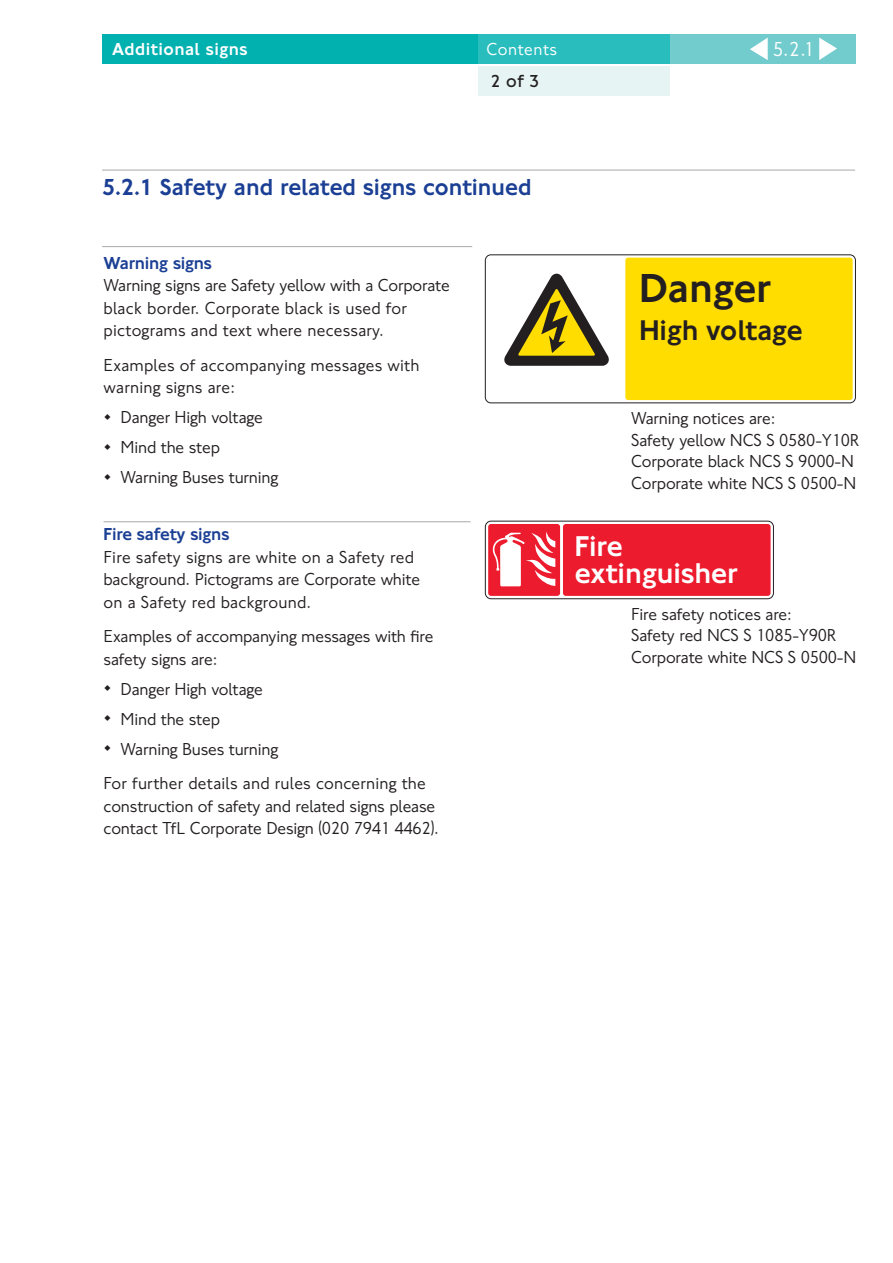
<style>
.page{position:relative;width:893px;height:1263px;background:#fff}
.page>*{position:absolute;margin:0;border:0;box-sizing:border-box;transform-origin:0 0}
.t1{font:500 42px "NJTFL";color:#231f20}
.t2{font:500 29.7px/27px "NJTFL";color:#fff}
.t3{font:500 29.55px "NJTFL";color:#231f20}
.t4{font:500 24px "NJTFL";color:#1b3f94}
.t5{font:21px "NJTFL";color:#fff}
.t6{font:18px/21.6px "NJTFL";letter-spacing:-.01em;color:#231f20}
.t7{font:18px/22.5px "NJTFL";letter-spacing:.01em;color:#231f20}
.t8{font:500 18px "NJTFL";letter-spacing:-.01em;color:#1b3f94}
.t9{font:500 18px "NJTFL";letter-spacing:.025em;color:#fff}
.t10{font:18px "NJTFL";letter-spacing:.025em;color:#fff}
.t11{font:300 18px "NJTFL";color:#231f20}
.s1{font-weight:500;font-size:33px}
</style>
<div class="page">
<div style="left:102px;top:34px;width:376px;height:30px;background:#00b1b0"></div>
<div style="left:478px;top:34px;width:192px;height:30px;background:#29bdbe"></div>
<div style="left:670px;top:34px;width:185px;height:30px;background:#72cbcc"></div>
<svg style="left:750px;top:38px;width:17px;height:22px"></svg>
<svg style="left:819px;top:38px;width:18px;height:22px"></svg>
<hr style="left:102px;top:170px;width:753px;height:1px;background:#a7a9ac">
<hr style="left:102px;top:246px;width:370px;height:1px;background:#a7a9ac">
<hr style="left:104px;top:522px;width:366px;height:1px;background:#a7a9ac">
<div style="left:478px;top:66px;width:192px;height:30px;background:#e6f4f3"></div>
<div style="left:485px;top:255px;width:370px;height:148px;border:1px solid #231f20;border-radius:6px"></div>
<div style="left:625px;top:258px;width:227px;height:142px;background:#fd0;border-radius:3px"></div>
<svg style="left:504px;top:274px;width:105px;height:92px"></svg>
<div style="left:485px;top:521px;width:288px;height:78px;border:1px solid #231f20;border-radius:6px"></div>
<div style="left:563px;top:524px;width:207px;height:72px;background:#ed1b2e;border-radius:3px"></div>
<div style="left:488px;top:524px;width:72px;height:72px;background:#ed1b2e;border-radius:3px"></div>
<svg style="left:493px;top:531px;width:62px;height:55px"></svg>
<p class="t9" style="left:112px;top:43px;width:137px">Additional signs</p>
<p class="t10" style="left:486px;top:43px;width:72px">Contents</p>
<p class="t5" style="left:772px;top:41px;width:43px">5.2.1</p>
<p class="t11" style="left:490px;top:75px;width:50px">2 of 3</p>
<h3 class="t4" style="left:102px;top:178px;width:431px">5.2.1 Safety and related signs continued</h3>
<p class="t8" style="left:104px;top:256px;width:110px">Warning signs</p>
<p class="t7" style="left:104px;top:276px;width:348px">Warning signs are Safety yellow with a Corporate black border. Corporate black is used for pictograms and text where necessary.</p>
<p class="t7" style="left:104px;top:355px;width:317px">Examples of accompanying messages with warning signs are:</p>
<p class="t6" style="left:104px;top:404px;width:176px;line-height:30px"><span class="s1">·</span> Danger High voltage<br><span class="s1">·</span> Mind the step<br><span class="s1">·</span> Warning Buses turning</p>
<p class="t8" style="left:104px;top:528px;width:127px">Fire safety signs</p>
<p class="t7" style="left:104px;top:547px;width:318px">Fire safety signs are white on a Safety red background. Pictograms are Corporate white on a Safety red background.</p>
<p class="t6" style="left:104px;top:627px;width:331px;line-height:22.5px">Examples of accompanying messages with fire safety signs are:</p>
<p class="t6" style="left:104px;top:675px;width:176px;line-height:30px"><span class="s1">·</span> Danger High voltage<br><span class="s1">·</span> Mind the step<br><span class="s1">·</span> Warning Buses turning</p>
<p class="t6" style="left:104px;top:774px;width:337px;line-height:22.5px">For further details and rules concerning the construction of safety and related signs please contact TfL Corporate Design (020 7941 4462).</p>
<h1 class="t1" style="left:639px;top:272px;width:133px">Danger</h1>
<h3 class="t3" style="left:639px;top:319px;width:165px">High voltage</h3>
<p class="t6" style="left:631px;top:409px;width:230px">Warning notices are:<br>Safety yellow NCS S 0580-Y10R<br>Corporate black NCS S 9000-N<br>Corporate white NCS S 0500-N</p>
<h2 class="t2" style="left:574px;top:535px;width:164px">Fire extinguisher</h2>
<p class="t6" style="left:631px;top:604px;width:227px">Fire safety notices are:<br>Safety red NCS S 1085-Y90R<br>Corporate white NCS S 0500-N</p>
</div>
